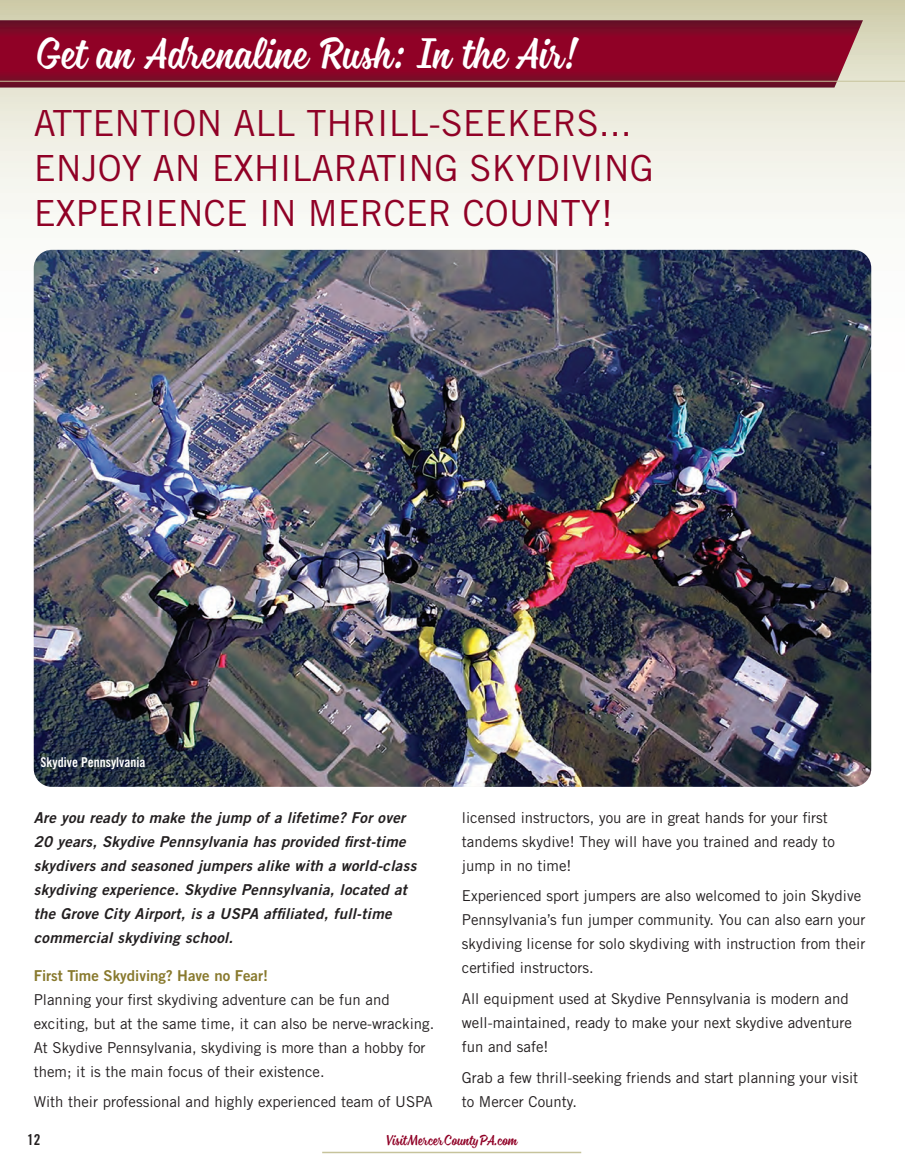
<style>
.page{position:relative;width:905px;height:1175px;background:#fff}
.page>*{position:absolute;margin:0;border:0;box-sizing:border-box;transform-origin:0 0}
.t1{font:45px "Blonde Script";color:#fff}
.t2{font:36px/45px "Trade Gothic";color:#900126}
.t3{font:15px/24px "Trade Gothic";color:#231f20}
.t4{font:italic 15px/24px "Trade Gothic Bold Two";letter-spacing:.02em;color:#231f20}
.t5{font:15px "Trade Gothic Bold Two";color:#88792d}
.t6{font:15px "Blonde Script";color:#900126}
.t7{font:15px "Trade Gothic Bold Cond Twenty";color:#231f20}
.t8{font:13.5px "Trade Gothic Bold Cond Twenty";color:#fff}
</style>
<div class="page">
<hr style="left:322px;top:1151px;width:259px;height:2px;background:#c6c39b">
<svg style="left:0;top:0;width:904px;height:584px"></svg>
<svg style="left:0;top:20px;width:862px;height:68px;background:#860b2a"></svg>
<hr style="left:0;top:81px;width:904px;height:1px;background:#c6c39b">
<img style="left:34px;top:250px;width:837px;height:537px">
<h1 class="t1" style="left:34px;top:27px;width:545px">Get an Adrenaline Rush: In the Air!</h1>
<h2 class="t2" style="left:34px;top:100px;width:621px">ATTENTION ALL THRILL-SEEKERS...<br>ENJOY AN EXHILARATING SKYDIVING<br>EXPERIENCE IN MERCER COUNTY!</h2>
<p class="t8" style="left:40px;top:754px;width:106px">Skydive Pennsylvania</p>
<p class="t4" style="left:34px;top:805px;width:384px">Are you ready to make the jump of a lifetime? For over 20 years, Skydive Pennsylvania has provided first-time skydivers and seasoned jumpers alike with a world-class skydiving experience. Skydive Pennsylvania, located at the Grove City Airport, is a USPA affiliated, full-time commercial skydiving school.</p>
<p class="t5" style="left:34px;top:966px;width:236px">First Time Skydiving? Have no Fear!</p>
<p class="t3" style="left:34px;top:987px;width:402px">Planning your first skydiving adventure can be fun and exciting, but at the same time, it can also be nerve-wracking.<br>At Skydive Pennsylvania, skydiving is more than a hobby for them; it is the main focus of their existence.</p>
<p class="t3" style="left:34px;top:1089px;width:400px">With their professional and highly experienced team of USPA</p>
<p class="t3" style="left:462px;top:805px;width:374px">licensed instructors, you are in great hands for your first tandems skydive! They will have you trained and ready to jump in no time!</p>
<p class="t3" style="left:462px;top:883px;width:405px">Experienced sport jumpers are also welcomed to join Skydive Pennsylvania’s fun jumper community. You can also earn your skydiving license for solo skydiving with instruction from their certified instructors.</p>
<p class="t3" style="left:462px;top:986px;width:391px">All equipment used at Skydive Pennsylvania is modern and well-maintained, ready to make your next skydive adventure fun and safe!</p>
<p class="t3" style="left:462px;top:1065px;width:398px">Grab a few thrill-seeking friends and start planning your visit to Mercer County.</p>
<p class="t7" style="left:27px;top:1130px;width:15px">12</p>
<p class="t6" style="left:385px;top:1131px;width:134px">VisitMercerCountyPA.com</p>
</div>
